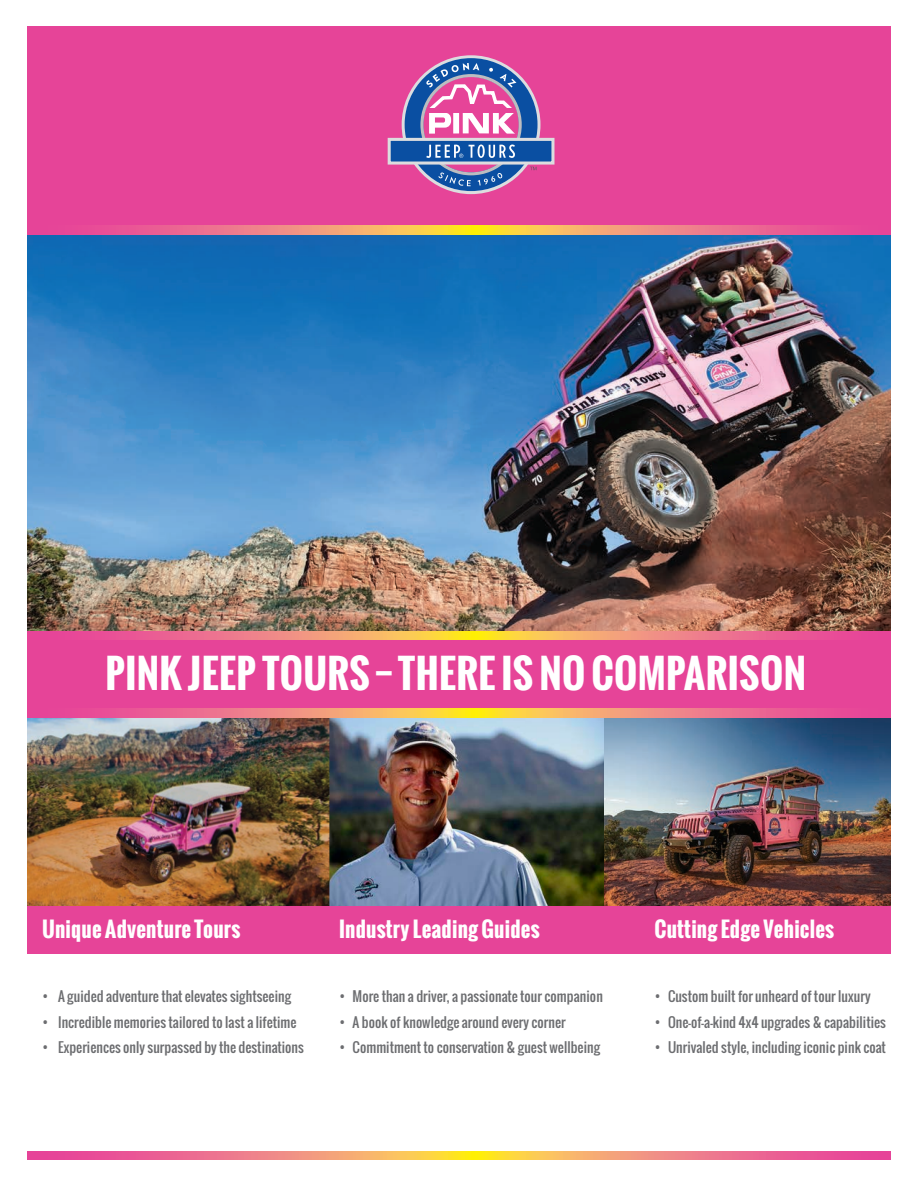
<style>
.page{position:relative;width:918px;height:1188px;background:#fff}
.page>*{position:absolute;margin:0;border:0;box-sizing:border-box;transform-origin:0 0}
.t1{font:700 39px "Oswald";letter-spacing:.01em;color:#fff}
.t2{font:700 21px "Oswald";letter-spacing:.01em;color:#fff}
.t3{font:13.5px "Oswald";letter-spacing:.005em;color:#6c6d70}
</style>
<div class="page">
<img style="left:604px;top:717px;width:287px;height:189px">
<img style="left:329px;top:717px;width:275px;height:189px">
<div style="left:27px;top:26px;width:864px;height:201px;background:#e64498"></div>
<img style="left:27px;top:234px;width:864px;height:398px">
<img style="left:27px;top:717px;width:302px;height:189px">
<svg style="left:27px;top:226px;width:864px;height:8px;background:#f0887b"></svg>
<div style="left:27px;top:639px;width:864px;height:71px;background:#e64498"></div>
<svg style="left:27px;top:709px;width:864px;height:8px;background:#f0887b"></svg>
<div style="left:27px;top:906px;width:864px;height:48px;background:#e64498"></div>
<svg style="left:27px;top:632px;width:864px;height:8px;background:#f0887b"></svg>
<div style="left:389px;top:139px;width:164px;height:24px;background:#0a4fa2"></div>
<div style="left:388px;top:138px;width:167px;height:27px;border:3px solid #dcdddf"></div>
<svg style="left:405px;top:58px;width:133px;height:133px"></svg>
<svg style="left:27px;top:1152px;width:864px;height:8px;background:#f0887b"></svg>
<p class="t1" style="left:105px;top:645px;width:702px">PINK JEEP TOURS — THERE IS NO COMPARISON</p>
<p class="t2" style="left:42px;top:913px;width:200px">Unique Adventure Tours</p>
<p class="t2" style="left:339px;top:913px;width:202px">Industry Leading Guides</p>
<p class="t2" style="left:654px;top:913px;width:181px">Cutting Edge Vehicles</p>
<p class="t3" style="left:42px;top:986px;width:251px">• A guided adventure that elevates sightseeing</p>
<p class="t3" style="left:42px;top:1012px;width:256px">• Incredible memories tailored to last a lifetime</p>
<p class="t3" style="left:42px;top:1037px;width:263px">• Experiences only surpassed by the destinations</p>
<p class="t3" style="left:339px;top:986px;width:265px">• More than a driver, a passionate tour companion</p>
<p class="t3" style="left:339px;top:1012px;width:228px">• A book of knowledge around every corner</p>
<p class="t3" style="left:339px;top:1037px;width:263px">• Commitment to conservation &amp; guest wellbeing</p>
<p class="t3" style="left:654px;top:986px;width:218px">• Custom built for unheard of tour luxury</p>
<p class="t3" style="left:654px;top:1012px;width:233px">• One-of-a-kind 4x4 upgrades &amp; capabilities</p>
<p class="t3" style="left:654px;top:1037px;width:233px">• Unrivaled style, including iconic pink coat</p>
</div>
